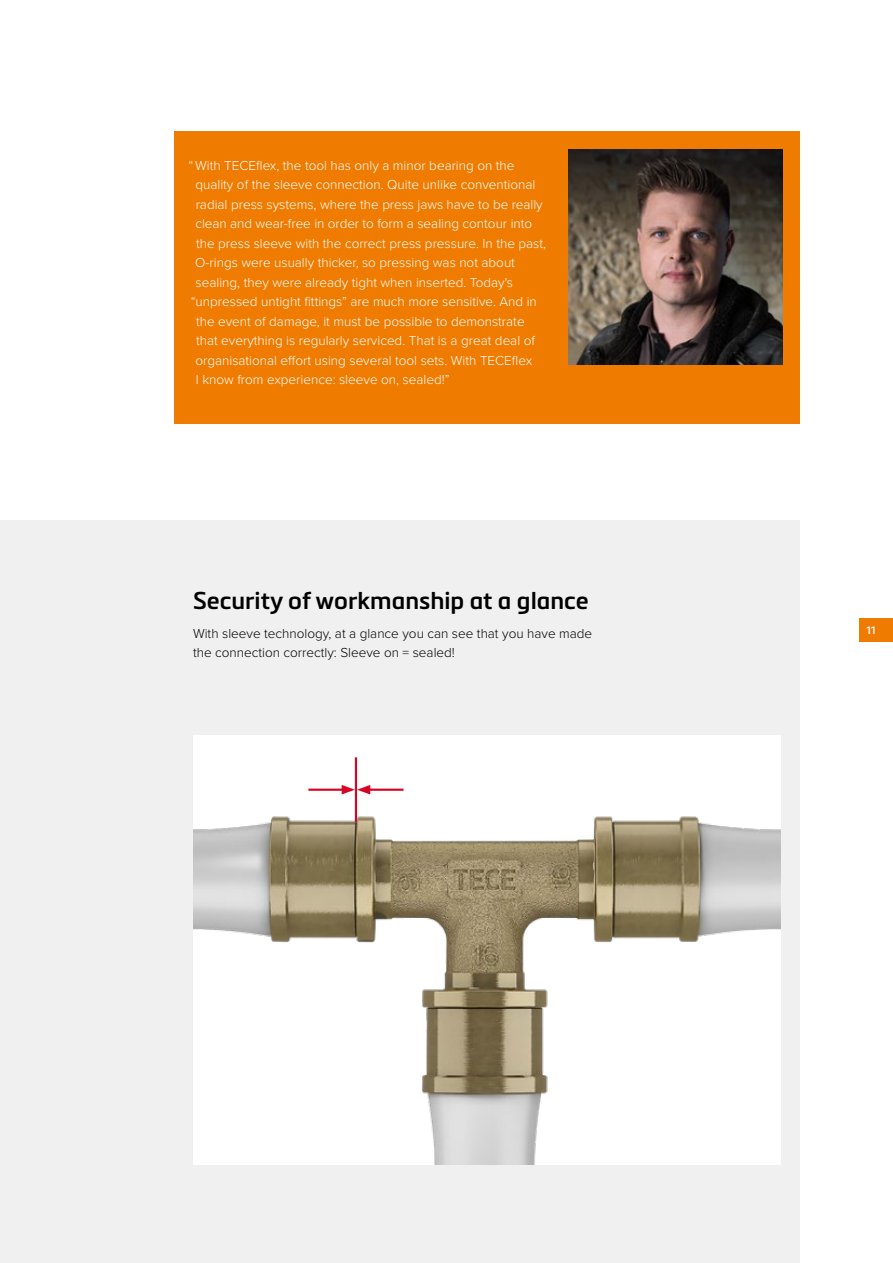
<style>
.page{position:relative;width:893px;height:1263px;background:#fff}
.page>*{position:absolute;margin:0;border:0;box-sizing:border-box;transform-origin:0 0}
.t1{font:600 24px "Metronic Pro";color:#000}
.t2{font:300 13.5px "Proxima Nova";color:#fff}
.t3{font:300 13.5px/19.5px "Proxima Nova";color:#000}
.t4{font:600 10.5px "Metronic Pro";color:#fff}
</style>
<div class="page">
<div style="left:0;top:521px;width:799px;height:742px;background:#f0f0f0"></div>
<div style="left:174px;top:131px;width:625px;height:292px;background:#ef7c00"></div>
<img style="left:568px;top:150px;width:214px;height:214px">
<img style="left:193px;top:735px;width:588px;height:429px">
<hr style="left:355px;top:757px;width:2px;height:65px;background:#d60524">
<hr style="left:366px;top:789px;width:38px;height:2px;background:#d60524">
<hr style="left:308px;top:789px;width:38px;height:2px;background:#d60524">
<svg style="left:342px;top:785px;width:28px;height:9px"></svg>
<div style="left:859px;top:618px;width:34px;height:24px;background:#ef7c00"></div>
<p class="t2" style="left:189px;top:155px;width:327px">“ With TECEflex, the tool has only a minor bearing on the</p>
<p class="t2" style="left:195px;top:175px;width:341px">quality of the sleeve connection. Quite unlike conventional</p>
<p class="t2" style="left:196px;top:194px;width:348px">radial press systems, where the press jaws have to be really</p>
<p class="t2" style="left:195px;top:214px;width:338px">clean and wear-free in order to form a sealing contour into</p>
<p class="t2" style="left:196px;top:233px;width:352px">the press sleeve with the correct press pressure. In the past,</p>
<p class="t2" style="left:195px;top:253px;width:321px">O-rings were usually thicker, so pressing was not about</p>
<p class="t2" style="left:196px;top:272px;width:319px">sealing, they were already tight when inserted. Today's</p>
<p class="t2" style="left:191px;top:292px;width:348px">“unpressed untight fittings” are much more sensitive. And in</p>
<p class="t2" style="left:196px;top:311px;width:330px">the event of damage, it must be possible to demonstrate</p>
<p class="t2" style="left:196px;top:331px;width:340px">that everything is regularly serviced. That is a great deal of</p>
<p class="t2" style="left:195px;top:350px;width:338px">organisational effort using several tool sets. With TECEflex</p>
<p class="t2" style="left:196px;top:370px;width:255px">I know from experience: sleeve on, sealed!”</p>
<h1 class="t1" style="left:193px;top:585px;width:397px">Security of workmanship at a glance</h1>
<p class="t3" style="left:193px;top:623px;width:401px">With sleeve technology, at a glance you can see that you have made the connection correctly: Sleeve on = sealed!</p>
<p class="t4" style="left:867px;top:624px;width:10px">11</p>
</div>
